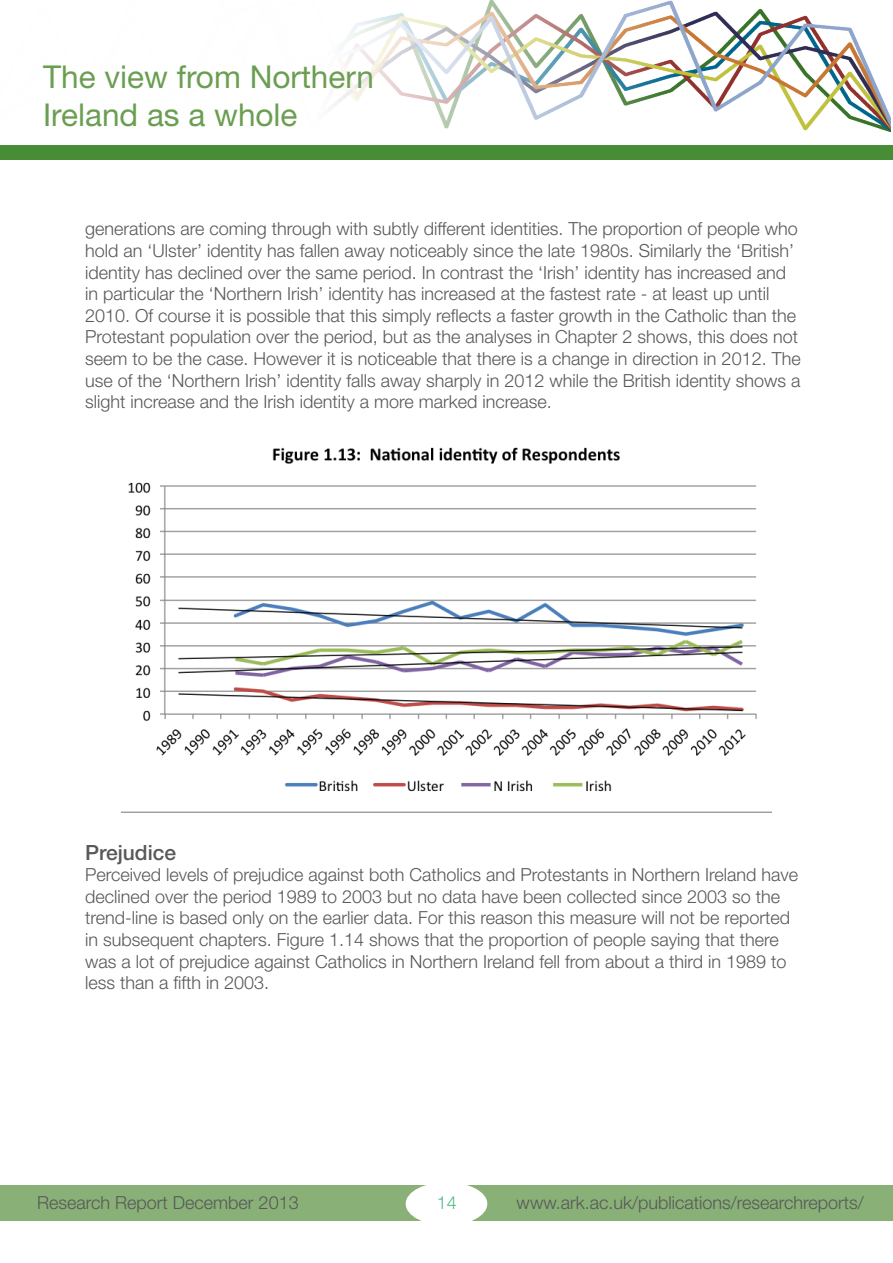
<style>
.page{position:relative;width:893px;height:1263px;background:#fff}
.page>*{position:absolute;margin:0;border:0;box-sizing:border-box;transform-origin:0 0}
.t1{font:31.5px/37.8px "Helvetica Neue";color:#6a9e51}
.t2{font:500 21px "Helvetica Neue";color:#57585a}
.t3{font:300 18px/21.6px "Helvetica Neue";color:#57585a}
.t4{font:300 18px "Helvetica Neue";color:#52b988}
</style>
<div class="page">
<img style="left:334px;top:0;width:557px;height:133px">
<div style="left:0;top:1185px;width:893px;height:36px;background:#89b076"></div>
<div style="left:406px;top:1183px;width:81px;height:42px;background:#fff;border-radius:50%"></div>
<div style="left:406px;top:1182px;width:81px;height:43px;border:2px solid #fff;border-radius:50%"></div>
<div style="left:0;top:145px;width:893px;height:15px;background:#478d35"></div>
<img style="left:122px;top:447px;width:649px;height:366px">
<h1 class="t1" style="left:43px;top:57px;width:332px">The view from Northern<br>Ireland as a whole</h1>
<p class="t3" style="left:85px;top:218px;width:717px">generations are coming through with subtly different identities. The proportion of people who hold an ‘Ulster’ identity has fallen away noticeably since the late 1980s. Similarly the ‘British’ identity has declined over the same period. In contrast the ‘Irish’ identity has increased and in particular the ‘Northern Irish’ identity has increased at the fastest rate - at least up until 2010. Of course it is possible that this simply reflects a faster growth in the Catholic than the Protestant population over the period, but as the analyses in Chapter 2 shows, this does not seem to be the case. However it is noticeable that there is a change in direction in 2012. The use of the ‘Northern Irish’ identity falls away sharply in 2012 while the British identity shows a slight increase and the Irish identity a more marked increase.</p>
<p class="t2" style="left:85px;top:840px;width:93px">Prejudice</p>
<p class="t3" style="left:85px;top:864px;width:715px">Perceived levels of prejudice against both Catholics and Protestants in Northern Ireland have declined over the period 1989 to 2003 but no data have been collected since 2003 so the trend-line is based only on the earlier data. For this reason this measure will not be reported in subsequent chapters. Figure 1.14 shows that the proportion of people saying that there was a lot of prejudice against Catholics in Northern Ireland fell from about a third in 1989 to less than a fifth in 2003.</p>
<p class="t3" style="left:37px;top:1191px;width:263px">Research Report December 2013</p>
<p class="t4" style="left:437px;top:1192px;width:22px">14</p>
<p class="t3" style="left:517px;top:1191px;width:349px">www.ark.ac.uk/publications/researchreports/</p>
</div>
